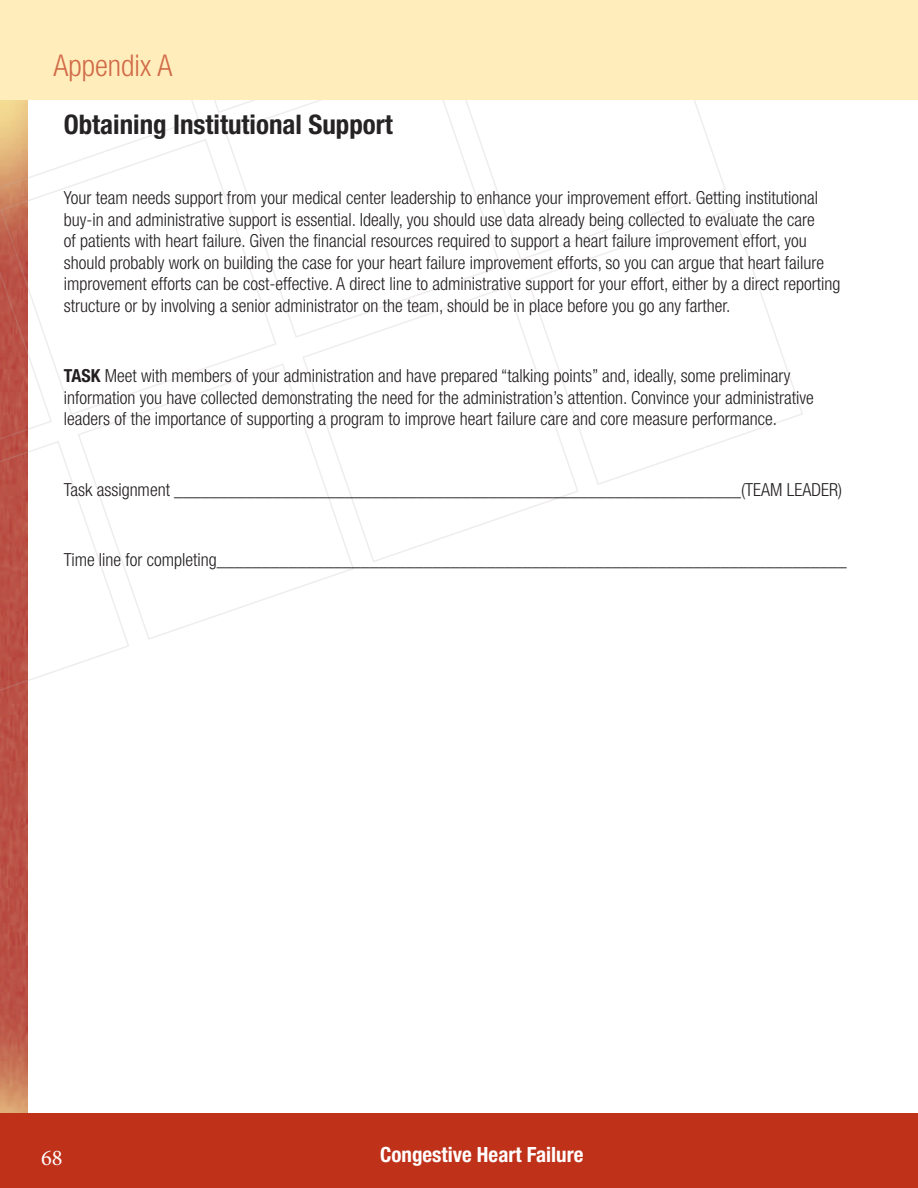
<style>
.page{position:relative;width:918px;height:1188px;background:#fff}
.page>*{position:absolute;margin:0;border:0;box-sizing:border-box;transform-origin:0 0}
.t1{font:300 condensed 30px "Helvetica Neue";color:#d16b49}
.t2{font:700 condensed 27px "Helvetica Neue LT Std";color:#262324}
.t3{font:22.5px "Minion Pro";color:#fff}
.t4{font:700 condensed 21px "Helvetica Neue LT Std";color:#fff}
.t5{font:300 condensed 18px/21.6px "Helvetica Neue";color:#231f20}
.s1{font-family:"Helvetica Neue LT Std";font-weight:700}
</style>
<div class="page">
<img style="left:0;top:718px;width:28px;height:395px">
<div style="left:0;top:1113px;width:918px;height:75px;background:#c0311a"></div>
<svg style="left:0;top:100px;width:224px;height:38px"></svg>
<svg style="left:0;top:138px;width:276px;height:224px"></svg>
<svg style="left:224px;top:100px;width:277px;height:239px"></svg>
<svg style="left:449px;top:100px;width:277px;height:161px"></svg>
<svg style="left:0;top:215px;width:130px;height:503px"></svg>
<svg style="left:77px;top:362px;width:277px;height:279px"></svg>
<svg style="left:301px;top:285px;width:277px;height:278px"></svg>
<svg style="left:526px;top:208px;width:277px;height:278px"></svg>
<div style="left:0;top:0;width:918px;height:100px;background:#feb"></div>
<h1 class="t1" style="left:54px;top:48px;width:120px">Appendix A</h1>
<h2 class="t2" style="left:64px;top:108px;width:331px">Obtaining Institutional Support</h2>
<p class="t5" style="left:64px;top:187px;width:778px">Your team needs support from your medical center leadership to enhance your improvement effort. Getting institutional buy-in and administrative support is essential. Ideally, you should use data already being collected to evaluate the care<br>of patients with heart failure. Given the financial resources required to support a heart failure improvement effort, you should probably work on building the case for your heart failure improvement efforts, so you can argue that heart failure improvement efforts can be cost-effective. A direct line to administrative support for your effort, either by a direct reporting structure or by involving a senior administrator on the team, should be in place before you go any farther.</p>
<p class="t5" style="left:64px;top:365px;width:752px"><span class="s1">TASK</span> Meet with members of your administration and have prepared “talking points” and, ideally, some preliminary information you have collected demonstrating the need for the administration’s attention. Convince your administrative leaders of the importance of supporting a program to improve heart failure care and core measure performance.</p>
<p class="t5" style="left:64px;top:478px;width:780px">Task assignment _______________________________________________________________(TEAM LEADER)</p>
<p class="t5" style="left:64px;top:548px;width:785px">Time line for completing______________________________________________________________________</p>
<p class="t3" style="left:41px;top:1143px;width:23px">68</p>
<p class="t4" style="left:380px;top:1141px;width:205px">Congestive Heart Failure</p>
</div>
